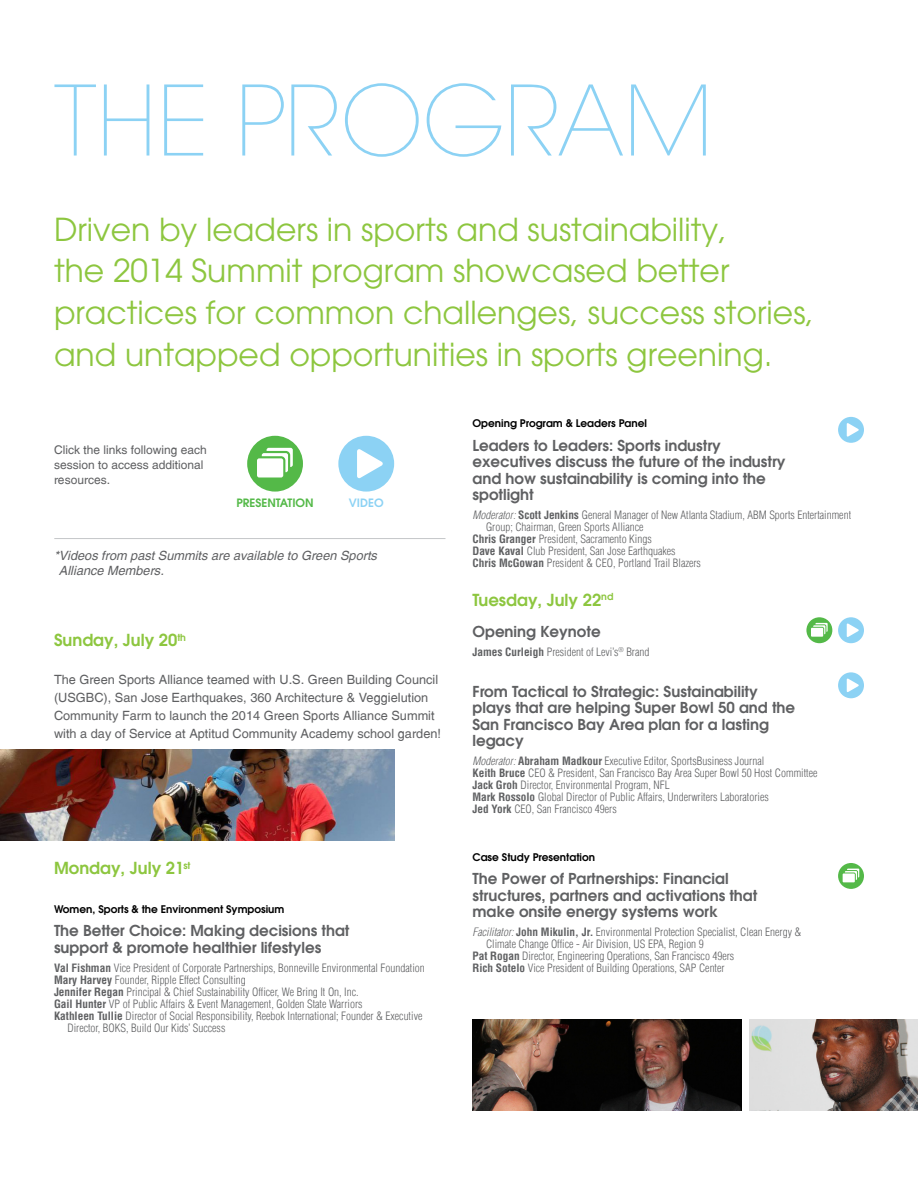
<style>
.page{position:relative;width:918px;height:1188px;background:#fff}
.page>*{position:absolute;margin:0;border:0;box-sizing:border-box;transform-origin:0 0}
.t1{font:200 96px "Avant Garde";color:#8cd2f4}
.t2{font:31.5px/42px "Avant Garde";color:#8dc63f}
.t3{font:600 16.5px "Avant Garde";color:#8dc63f}
.t4{font:600 15px/16.5px "Avant Garde";color:#5f6062}
.t5{font:12.75px/18px "Switzerland Plain";color:#5f6062}
.t6{font:italic 12.75px/15px "Switzerland";color:#5f6062}
.t7{font:12px/15px "Switzerland Plain";color:#5f6062}
.t8{font:600 11.4px "Avant Garde";color:#54b948}
.t9{font:600 11.4px "Avant Garde";color:#8cd2f4}
.t10{font:11.25px/12px "Switzerland Cond Light Plain";color:#5f6062}
.t11{font:600 10.5px "Avant Garde";color:#000}
.s1{font-family:"Switzerland Condensed"}
.s2{font-family:"Switzerland Cond";font-weight:300;font-style:italic}
</style>
<div class="page">
<div style="left:247px;top:436px;width:56px;height:56px;background:#54b948;border-radius:50%"></div>
<svg style="left:264px;top:446px;width:31px;height:23px"></svg>
<svg style="left:267px;top:448px;width:26px;height:19px"></svg>
<div style="left:260px;top:451px;width:30px;height:23px;background:#54b948;border-radius:4px"></div>
<svg style="left:262px;top:453px;width:26px;height:19px"></svg>
<svg style="left:255px;top:456px;width:30px;height:24px"></svg>
<div style="left:257px;top:458px;width:26px;height:20px;background:#fff;border-radius:2px"></div>
<div style="left:338px;top:436px;width:56px;height:56px;background:#8cd2f4;border-radius:50%"></div>
<svg style="left:357px;top:449px;width:26px;height:29px"></svg>
<div style="left:838px;top:863px;width:26px;height:26px;background:#54b948;border-radius:50%"></div>
<svg style="left:846px;top:868px;width:14px;height:10px"></svg>
<div style="left:847px;top:869px;width:12px;height:8px;background:#d4edd1"></div>
<div style="left:844px;top:870px;width:14px;height:11px;background:#54b948;border-radius:2px"></div>
<div style="left:845px;top:871px;width:12px;height:9px;background:#fff"></div>
<svg style="left:842px;top:872px;width:14px;height:11px"></svg>
<div style="left:843px;top:873px;width:12px;height:9px;background:#fff"></div>
<div style="left:806px;top:617px;width:26px;height:26px;background:#54b948;border-radius:50%"></div>
<svg style="left:815px;top:623px;width:13px;height:9px"></svg>
<svg style="left:812px;top:624px;width:14px;height:11px"></svg>
<svg style="left:813px;top:625px;width:12px;height:9px"></svg>
<svg style="left:810px;top:627px;width:14px;height:11px"></svg>
<div style="left:811px;top:628px;width:12px;height:9px;background:#fff"></div>
<div style="left:838px;top:417px;width:26px;height:26px;background:#8cd2f4;border-radius:50%"></div>
<svg style="left:847px;top:423px;width:12px;height:14px"></svg>
<div style="left:838px;top:617px;width:26px;height:26px;background:#8cd2f4;border-radius:50%"></div>
<svg style="left:847px;top:624px;width:12px;height:13px"></svg>
<div style="left:838px;top:672px;width:26px;height:26px;background:#8cd2f4;border-radius:50%"></div>
<svg style="left:847px;top:679px;width:12px;height:13px"></svg>
<img style="left:0;top:750px;width:395px;height:90px">
<img style="left:472px;top:1020px;width:270px;height:90px">
<img style="left:750px;top:1020px;width:168px;height:90px">
<hr style="left:54px;top:538px;width:392px;height:1px;background:#c4c6c8">
<h1 class="t1" style="left:54px;top:64px;width:661px">THE PROGRAM</h1>
<h2 class="t2" style="left:54px;top:208px;width:762px">Driven by leaders in sports and sustainability,<br>the 2014 Summit program showcased better practices for common challenges, success stories, and untapped opportunities in sports greening.</h2>
<p class="t7" style="left:54px;top:442px;width:154px">Click the links following each session to access additional resources.</p>
<p class="t8" style="left:237px;top:495px;width:79px">PRESENTATION</p>
<p class="t9" style="left:349px;top:495px;width:36px">VIDEO</p>
<p class="t6" style="left:59px;top:548px;width:320px;text-indent:-5px">*Videos from past Summits are available to Green Sports<br>Alliance Members.</p>
<h3 class="t3" style="left:54px;top:629px;width:134px">Sunday, July 20<sup>th</sup></h3>
<p class="t5" style="left:54px;top:670px;width:389px">The Green Sports Alliance teamed with U.S. Green Building Council (USGBC), San Jose Earthquakes, 360 Architecture &amp; Veggielution Community Farm to launch the 2014 Green Sports Alliance Summit with a day of Service at Aptitud Community Academy school garden!</p>
<h3 class="t3" style="left:54px;top:857px;width:138px">Monday, July 21<sup>st</sup></h3>
<p class="t11" style="left:54px;top:902px;width:232px">Women, Sports &amp; the Environment Symposium</p>
<h3 class="t4" style="left:54px;top:922px;width:297px">The Better Choice: Making decisions that support &amp; promote healthier lifestyles</h3>
<p class="t10" style="left:54px;top:961px;width:372px"><span class="s1">Val Fishman</span> Vice President of Corporate Partnerships, Bonneville Environmental Foundation</p>
<p class="t10" style="left:54px;top:973px;width:193px"><span class="s1">Mary Harvey</span> Founder, Ripple Effect Consulting</p>
<p class="t10" style="left:54px;top:985px;width:306px"><span class="s1">Jennifer Regan</span> Principal &amp; Chief Sustainability Officer, We Bring It On, Inc.</p>
<p class="t10" style="left:54px;top:997px;width:310px"><span class="s1">Gail Hunter</span> VP of Public Affairs &amp; Event Management, Golden State Warriors</p>
<p class="t10" style="left:54px;top:1009px;width:370px"><span class="s1">Kathleen Tullie</span> Director of Social Responsibility, Reebok International; Founder &amp; Executive</p>
<p class="t10" style="left:68px;top:1021px;width:159px">Director, BOKS, Build Our Kids’ Success</p>
<p class="t11" style="left:472px;top:417px;width:176px">Opening Program &amp; Leaders Panel</p>
<h3 class="t4" style="left:472px;top:437px;width:315px">Leaders to Leaders: Sports industry executives discuss the future of the industry and how sustainability is coming into the spotlight</h3>
<p class="t10" style="left:472px;top:509px;width:380px"><span class="s2">Moderator:</span> <span class="s1">Scott Jenkins</span> General Manager of New Atlanta Stadium, ABM Sports Entertainment</p>
<p class="t10" style="left:486px;top:521px;width:159px">Group; Chairman, Green Sports Alliance</p>
<p class="t10" style="left:472px;top:533px;width:181px"><span class="s1">Chris Granger</span> President, Sacramento Kings</p>
<p class="t10" style="left:472px;top:545px;width:205px"><span class="s1">Dave Kaval</span> Club President, San Jose Earthquakes</p>
<p class="t10" style="left:472px;top:557px;width:230px"><span class="s1">Chris McGowan</span> President &amp; CEO, Portland Trail Blazers</p>
<h3 class="t3" style="left:472px;top:589px;width:142px">Tuesday, July 22<sup>nd</sup></h3>
<h3 class="t4" style="left:472px;top:623px;width:130px">Opening Keynote</h3>
<p class="t10" style="left:472px;top:646px;width:178px"><span class="s1">James Curleigh</span> President of Levi’s<sup>®</sup> Brand</p>
<h3 class="t4" style="left:472px;top:683px;width:324px">From Tactical to Strategic: Sustainability plays that are helping Super Bowl 50 and the San Francisco Bay Area plan for a lasting legacy</h3>
<p class="t10" style="left:472px;top:755px;width:347px"><span class="s2">Moderator:</span> <span class="s1">Abraham Madkour</span> Executive Editor, SportsBusiness Journal<br><span class="s1">Keith Bruce</span> CEO &amp; President, San Francisco Bay Area Super Bowl 50 Host Committee <span class="s1">Jack Groh</span> Director, Environmental Program, NFL<br><span class="s1">Mark Rossolo</span> Global Director of Public Affairs, Underwriters Laboratories<br><span class="s1">Jed York</span> CEO, San Francisco 49ers</p>
<p class="t11" style="left:472px;top:850px;width:124px">Case Study Presentation</p>
<h3 class="t4" style="left:472px;top:870px;width:286px">The Power of Partnerships: Financial structures, partners and activations that make onsite energy systems work</h3>
<p class="t10" style="left:472px;top:926px;width:331px"><span class="s2">Facilitator:</span> <span class="s1">John Mikulin, Jr.</span> Environmental Protection Specialist, Clean Energy &amp;</p>
<p class="t10" style="left:486px;top:938px;width:219px">Climate Change Office - Air Division, US EPA, Region 9</p>
<p class="t10" style="left:472px;top:950px;width:263px"><span class="s1">Pat Rogan</span> Director, Engineering Operations, San Francisco 49ers</p>
<p class="t10" style="left:472px;top:962px;width:254px"><span class="s1">Rich Sotelo</span> Vice President of Building Operations, SAP Center</p>
</div>
